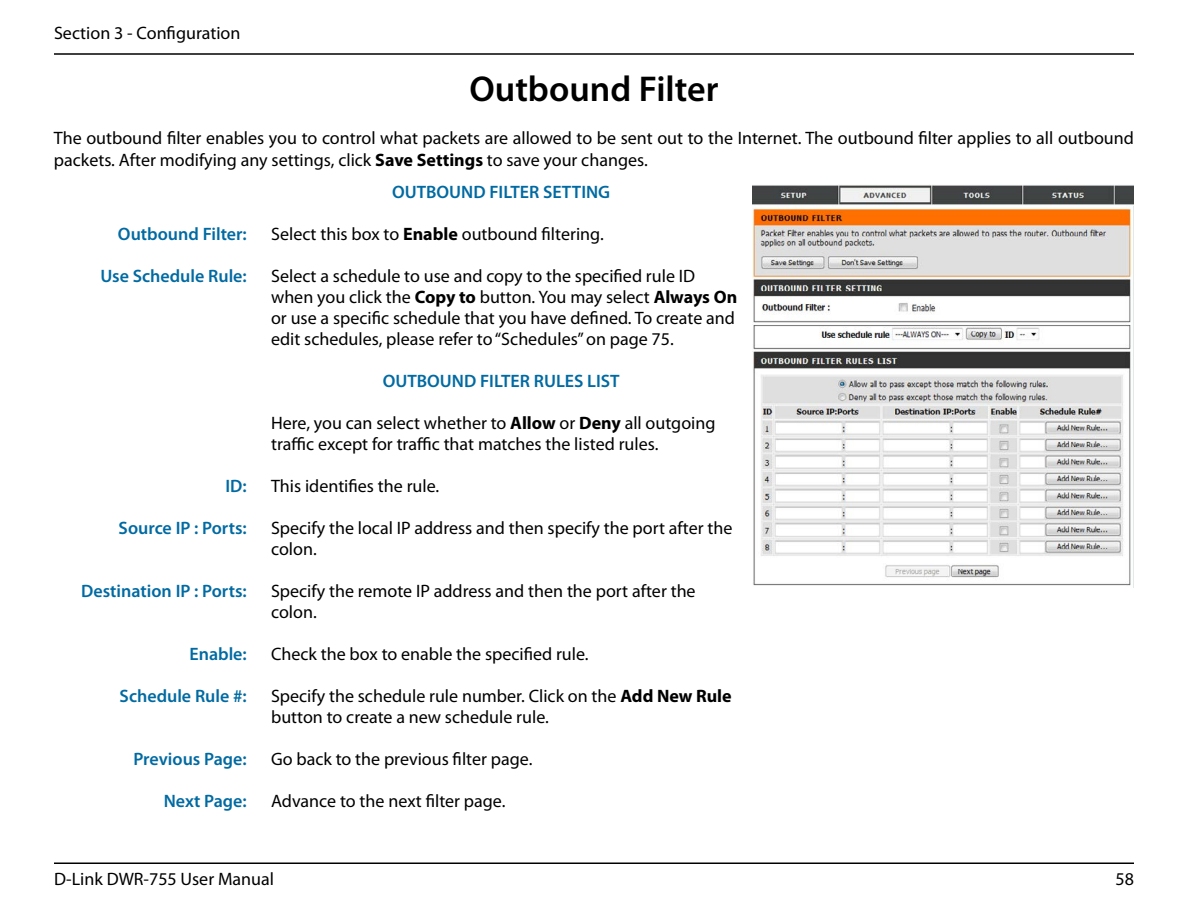
<style>
.page{position:relative;width:1188px;height:918px;background:#fff}
.page>*{position:absolute;margin:0;border:0;box-sizing:border-box;transform-origin:0 0}
.t1{font:600 36px "Myriad Pro";color:#000}
.t2{font:18px/21px "Myriad Pro";color:#000}
.t3{font:600 18px "Myriad Pro";color:#006aa2}
.s1{font-weight:700}
</style>
<div class="page">
<hr style="left:54px;top:53px;width:1080px;height:2px;background:#000">
<hr style="left:54px;top:862px;width:1080px;height:2px;background:#000">
<img style="left:753px;top:185px;width:381px;height:402px">
<p class="t2" style="left:54px;top:22px;width:188px">Section 3 - Configuration</p>
<h1 class="t1" style="left:469px;top:66px;width:251px">Outbound Filter</h1>
<p class="t2" style="left:54px;top:127px;width:1081px;line-height:21.6px">The outbound filter enables you to control what packets are allowed to be sent out to the Internet. The outbound filter applies to all outbound packets. After modifying any settings, click <span class="s1">Save Settings</span> to save your changes.</p>
<p class="t3" style="left:118px;top:223px;width:130px">Outbound Filter:</p>
<p class="t3" style="left:100px;top:265px;width:148px">Use Schedule Rule:</p>
<p class="t3" style="left:226px;top:475px;width:23px">ID:</p>
<p class="t3" style="left:119px;top:517px;width:130px">Source IP : Ports:</p>
<p class="t3" style="left:81px;top:580px;width:167px">Destination IP : Ports:</p>
<p class="t3" style="left:189px;top:643px;width:59px">Enable:</p>
<p class="t3" style="left:120px;top:685px;width:129px">Schedule Rule #:</p>
<p class="t3" style="left:133px;top:748px;width:115px">Previous Page:</p>
<p class="t3" style="left:164px;top:790px;width:85px">Next Page:</p>
<p class="t3" style="left:392px;top:181px;width:220px">OUTBOUND FILTER SETTING</p>
<p class="t2" style="left:271px;top:223px;width:334px">Select this box to <span class="s1">Enable</span> outbound filtering.</p>
<p class="t2" style="left:271px;top:265px;width:468px">Select a schedule to use and copy to the specified rule ID when you click the <span class="s1">Copy to</span> button. You may select <span class="s1">Always On </span>or use a specific schedule that you have defined. To create and edit schedules, please refer to “Schedules” on page 75.</p>
<p class="t3" style="left:383px;top:370px;width:238px">OUTBOUND FILTER RULES LIST</p>
<p class="t2" style="left:271px;top:412px;width:446px">Here, you can select whether to <span class="s1">Allow</span> or <span class="s1">Deny</span> all outgoing traffic except for traffic that matches the listed rules.</p>
<p class="t2" style="left:271px;top:475px;width:170px">This identifies the rule.</p>
<p class="t2" style="left:271px;top:517px;width:463px">Specify the local IP address and then specify the port after the colon.</p>
<p class="t2" style="left:271px;top:580px;width:426px">Specify the remote IP address and then the port after the colon.</p>
<p class="t2" style="left:271px;top:643px;width:319px">Check the box to enable the specified rule.</p>
<p class="t2" style="left:271px;top:685px;width:462px">Specify the schedule rule number. Click on the <span class="s1">Add New Rule </span>button to create a new schedule rule.</p>
<p class="t2" style="left:271px;top:748px;width:263px">Go back to the previous filter page.</p>
<p class="t2" style="left:271px;top:790px;width:236px">Advance to the next filter page.</p>
<p class="t2" style="left:54px;top:868px;width:222px">D-Link DWR-755 User Manual</p>
<p class="t2" style="left:1116px;top:868px;width:20px">58</p>
</div>
